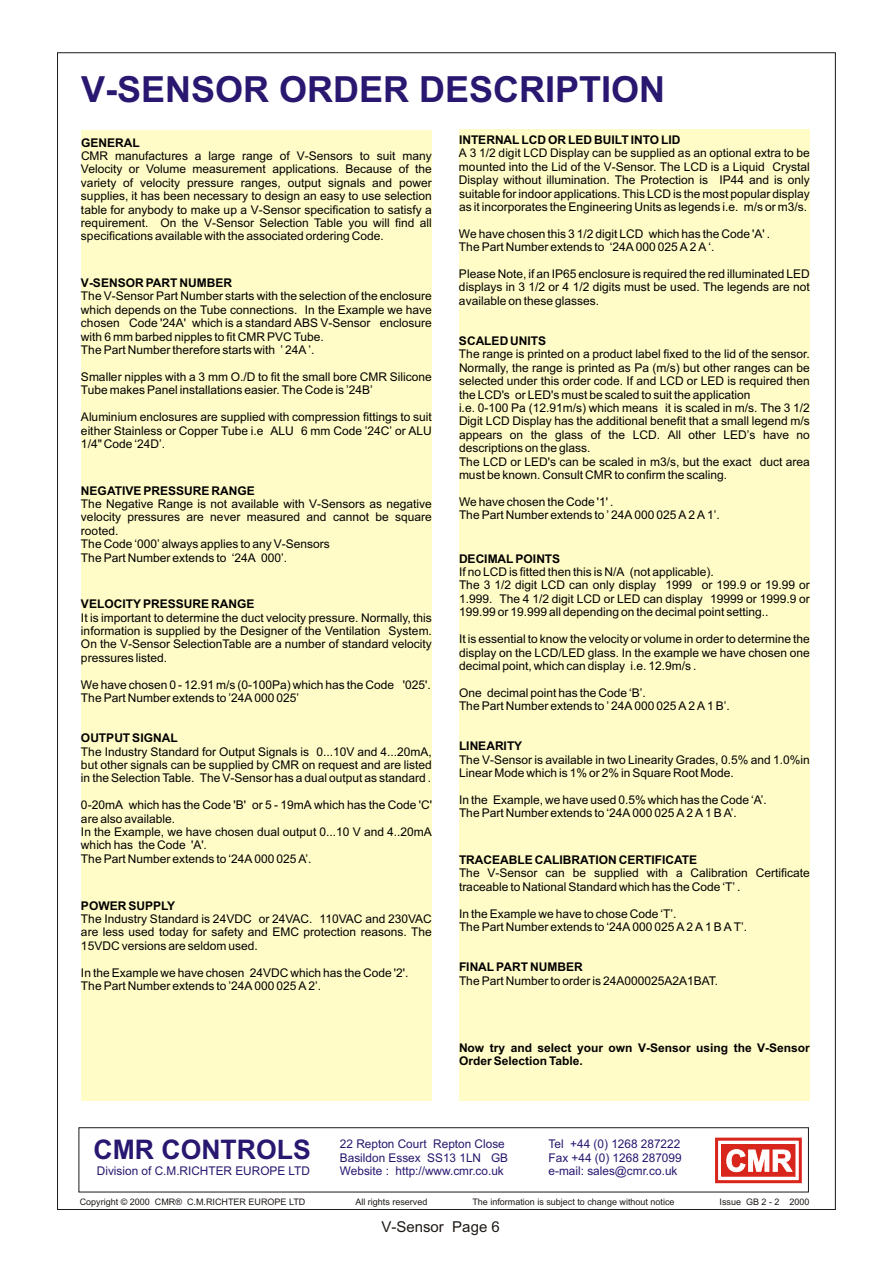
<style>
.page{position:relative;width:894px;height:1263px;background:#fff}
.page>*{position:absolute;margin:0;border:0;box-sizing:border-box;transform-origin:0 0}
.t1{font:700 36px "Arial";color:#291770}
.t2{font:700 27px "Arial";color:#291770}
.t3{font:15px "Arial";color:#1f1a17}
.t4{font:12px/13.4px "Arial";color:#000}
.t5{font:700 12px/13.4px "Arial";color:#000}
.t6{font:12px/13.4px "Arial";color:#291770}
.t7{font:9px "Arial";color:#1f1a17}
</style>
<div class="page">
<div style="left:81px;top:130px;width:351px;height:971px;background:#fffcc7"></div>
<div style="left:459px;top:129px;width:351px;height:972px;background:#fffcc7"></div>
<div style="left:79px;top:1127px;width:730px;height:65px;border:1px solid #1f1a17"></div>
<svg style="left:715px;top:1138px;width:87px;height:45px"></svg>
<h1 class="t1" style="left:81px;top:76px;width:586px">V-SENSOR ORDER DESCRIPTION</h1>
<p class="t5" style="left:81px;top:137px;width:60px">GENERAL</p>
<p class="t4" style="left:81px;top:150px;width:352px;text-align:justify">CMR manufactures a large range of V-Sensors to suit many Velocity or Volume measurement applications. Because of the variety of velocity pressure ranges, output signals and power supplies, it has been necessary to design an easy to use selection table for anybody to make up a V-Sensor specification to satisfy a requirement. On the V-Sensor Selection Table you will find all specifications available with the associated ordering Code.</p>
<p class="t5" style="left:81px;top:277px;width:153px">V-SENSOR PART NUMBER</p>
<p class="t4" style="left:81px;top:291px;width:352px">The V-Sensor Part Number starts with the selection of the enclosure which depends on the Tube connections. In the Example we have chosen Code '24A' which is a standard ABS V-Sensor enclosure with 6 mm barbed nipples to fit CMR PVC Tube.<br>The Part Number therefore starts with ’ 24A ’.</p>
<p class="t4" style="left:81px;top:371px;width:352px">Smaller nipples with a 3 mm O./D to fit the small bore CMR Silicone<br>Tube makes Panel installations easier. The Code is ’24B’</p>
<p class="t4" style="left:81px;top:411px;width:352px;text-align:justify">Aluminium enclosures are supplied with compression fittings to suit either Stainless or Copper Tube i.e ALU 6 mm Code ’24C’ or ALU 1/4" Code ‘24D’.</p>
<p class="t5" style="left:81px;top:485px;width:175px">NEGATIVE PRESSURE RANGE</p>
<p class="t4" style="left:81px;top:498px;width:352px">The Negative Range is not available with V-Sensors as negative velocity pressures are never measured and cannot be square rooted.<br>The Code ‘000’ always applies to any V-Sensors<br>The Part Number extends to ‘24A 000’.</p>
<p class="t5" style="left:81px;top:598px;width:175px">VELOCITY PRESSURE RANGE</p>
<p class="t4" style="left:81px;top:612px;width:353px;text-align:justify">It is important to determine the duct velocity pressure. Normally, this information is supplied by the Designer of the Ventilation System.<br>On the V-Sensor SelectionTable are a number of standard velocity pressures listed.</p>
<p class="t4" style="left:81px;top:679px;width:351px">We have chosen 0 - 12.91 m/s (0-100Pa) which has the Code '025'.<br>The Part Number extends to ’24A 000 025’</p>
<p class="t5" style="left:81px;top:732px;width:98px">OUTPUT SIGNAL</p>
<p class="t4" style="left:81px;top:746px;width:353px;text-align:justify">The Industry Standard for Output Signals is 0...10V and 4...20mA, but other signals can be supplied by CMR on request and are listed in the Selection Table. The V-Sensor has a dual output as standard .</p>
<p class="t4" style="left:81px;top:799px;width:352px">0-20mA which has the Code 'B' or 5 - 19mA which has the Code 'C' are also available.<br>In the Example, we have chosen dual output 0...10 V and 4..20mA which has the Code 'A'.<br>The Part Number extends to ‘24A 000 025 A’.</p>
<p class="t5" style="left:81px;top:900px;width:96px">POWER SUPPLY</p>
<p class="t4" style="left:81px;top:913px;width:352px;text-align:justify">The Industry Standard is 24VDC or 24VAC. 110VAC and 230VAC are less used today for safety and EMC protection reasons. The 15VDC versions are seldom used.</p>
<p class="t4" style="left:81px;top:967px;width:329px">In the Example we have chosen 24VDC which has the Code '2'.<br>The Part Number extends to ’24A 000 025 A 2’.</p>
<p class="t5" style="left:459px;top:134px;width:223px">INTERNAL LCD OR LED BUILT INTO LID</p>
<p class="t4" style="left:459px;top:148px;width:352px;text-align:justify">A 3 1/2 digit LCD Display can be supplied as an optional extra to be mounted into the Lid of the V-Sensor. The LCD is a Liquid Crystal Display without illumination. The Protection is IP44 and is only suitable for indoor applications. This LCD is the most popular display as it incorporates the Engineering Units as legends i.e. m/s or m3/s.</p>
<p class="t4" style="left:459px;top:228px;width:313px">We have chosen this 3 1/2 digit LCD which has the Code 'A' .<br>The Part Number extends to ‘24A 000 025 A 2 A ‘.</p>
<p class="t4" style="left:459px;top:268px;width:352px;text-align:justify">Please Note, if an IP65 enclosure is required the red illuminated LED displays in 3 1/2 or 4 1/2 digits must be used. The legends are not available on these glasses.</p>
<p class="t5" style="left:459px;top:335px;width:89px">SCALED UNITS</p>
<p class="t4" style="left:459px;top:349px;width:353px">The range is printed on a product label fixed to the lid of the sensor.<br>Normally, the range is printed as Pa (m/s) but other ranges can be selected under this order code. If and LCD or LED is required then the LCD's or LED's must be scaled to suit the application<br>i.e. 0-100 Pa (12.91m/s) which means it is scaled in m/s. The 3 1/2<br>Digit LCD Display has the additional benefit that a small legend m/s appears on the glass of the LCD. All other LED’s have no descriptions on the glass.<br>The LCD or LED's can be scaled in m3/s, but the exact duct area must be known. Consult CMR to confirm the scaling.</p>
<p class="t4" style="left:459px;top:496px;width:262px">We have chosen the Code '1' .<br>The Part Number extends to ’ 24A 000 025 A 2 A 1’.</p>
<p class="t5" style="left:459px;top:553px;width:103px">DECIMAL POINTS</p>
<p class="t4" style="left:459px;top:566px;width:352px">If no LCD is fitted then this is N/A (not applicable).<br>The 3 1/2 digit LCD can only display 1999 or 199.9 or 19.99 or 1.999. The 4 1/2 digit LCD or LED can display 19999 or 1999.9 or 199.99 or 19.999 all depending on the decimal point setting..</p>
<p class="t4" style="left:459px;top:633px;width:352px;text-align:justify">It is essential to know the velocity or volume in order to determine the display on the LCD/LED glass. In the example we have chosen one decimal point, which can display i.e. 12.9m/s .</p>
<p class="t4" style="left:459px;top:687px;width:272px">One decimal point has the Code ‘B’.<br>The Part Number extends to ’ 24A 000 025 A 2 A 1 B’.</p>
<p class="t5" style="left:459px;top:741px;width:65px">LINEARITY</p>
<p class="t4" style="left:459px;top:754px;width:352px">The V-Sensor is available in two Linearity Grades, 0.5% and 1.0%in<br>Linear Mode which is 1% or 2% in Square Root Mode.</p>
<p class="t4" style="left:459px;top:794px;width:309px">In the Example, we have used 0.5% which has the Code ‘A’.<br>The Part Number extends to ‘24A 000 025 A 2 A 1 B A’.</p>
<p class="t5" style="left:459px;top:854px;width:240px">TRACEABLE CALIBRATION CERTIFICATE</p>
<p class="t4" style="left:459px;top:868px;width:352px">The V-Sensor can be supplied with a Calibration Certificate traceable to National Standard which has the Code ‘T’ .</p>
<p class="t4" style="left:459px;top:908px;width:290px">In the Example we have to chose Code ‘T’.<br>The Part Number extends to ‘24A 000 025 A 2 A 1 B A T’.</p>
<p class="t5" style="left:459px;top:961px;width:125px">FINAL PART NUMBER</p>
<p class="t4" style="left:459px;top:975px;width:261px">The Part Number to order is 24A000025A2A1BAT.</p>
<p class="t5" style="left:459px;top:1042px;width:352px">Now try and select your own V-Sensor using the V-Sensor<br>Order Selection Table.</p>
<h2 class="t2" style="left:94px;top:1139px;width:219px">CMR CONTROLS</h2>
<p class="t6" style="left:97px;top:1165px;width:215px">Division of C.M.RICHTER EUROPE LTD</p>
<p class="t6" style="left:340px;top:1139px;width:170px">22 Repton Court Repton Close<br>Basildon Essex SS13 1LN GB<br>Website : http://www.cmr.co.uk</p>
<p class="t6" style="left:549px;top:1139px;width:135px;text-align:justify">Tel +44 (0) 1268 287222<br>Fax +44 (0) 1268 287099 e-mail: sales@cmr.co.uk</p>
<p class="t7" style="left:80px;top:1198px;width:227px">Copyright © 2000 CMR® C.M.RICHTER EUROPE LTD</p>
<p class="t7" style="left:355px;top:1198px;width:74px">All rights reserved</p>
<p class="t7" style="left:472px;top:1198px;width:204px">The information is subject to change without notice</p>
<p class="t7" style="left:720px;top:1198px;width:92px">Issue GB 2 - 2 2000</p>
<p class="t3" style="left:381px;top:1221px;width:120px">V-Sensor Page 6</p>
</div>
